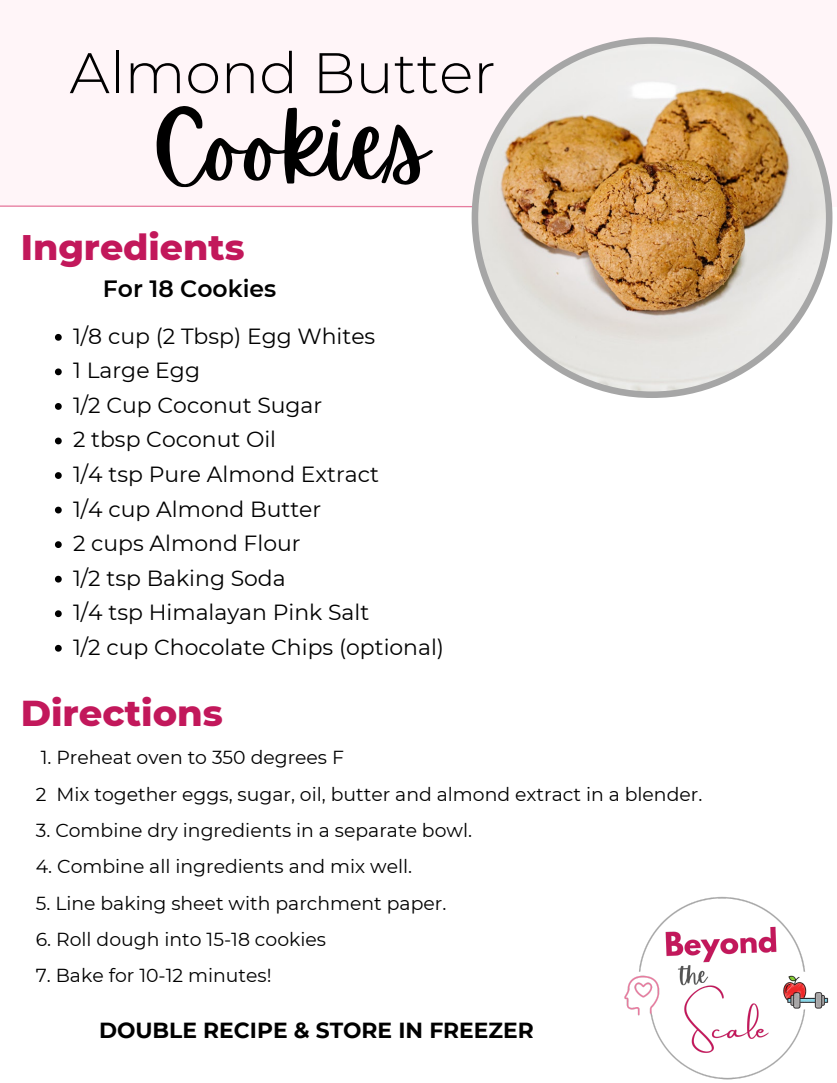
<style>
.page{position:relative;width:837px;height:1083px;background:#fff}
.page>*{position:absolute;margin:0;border:0;box-sizing:border-box;transform-origin:0 0}
.t1{font:96.34px "Apricots";color:#000}
.t2{font:300 57.05px "Montserrat";color:#000}
.t3{font:800 36.75px "Montserrat";color:#c2185b}
.t4{font:800 36.31px "Montserrat";color:#c2185b}
.t5{font:600 23.54px "Montserrat";color:#000}
.t6{font:21.88px "Montserrat";color:#000}
.t7{font:700 21.79px "Montserrat";color:#000}
.t8{font:18.81px "Montserrat";color:#000}
</style>
<div class="page">
<div style="left:0;top:0;width:837px;height:207px;background:#fff5f8"></div>
<svg style="left:0;top:205px;width:471px;height:3px"></svg>
<svg style="left:55px;top:334px;width:7px;height:7px"></svg>
<svg style="left:55px;top:368px;width:7px;height:7px"></svg>
<svg style="left:55px;top:403px;width:7px;height:7px"></svg>
<svg style="left:55px;top:438px;width:7px;height:6px"></svg>
<svg style="left:55px;top:472px;width:7px;height:7px"></svg>
<svg style="left:55px;top:507px;width:7px;height:6px"></svg>
<svg style="left:55px;top:541px;width:7px;height:7px"></svg>
<svg style="left:55px;top:576px;width:7px;height:6px"></svg>
<svg style="left:55px;top:610px;width:7px;height:7px"></svg>
<svg style="left:55px;top:645px;width:7px;height:7px"></svg>
<svg style="left:471px;top:37px;width:361px;height:361px"></svg>
<img style="left:624px;top:896px;width:205px;height:184px">
<h1 class="t2" style="left:70px;top:38px;width:428px">Almond Butter</h1>
<h1 class="t1" style="left:152px;top:91px;width:278px">Cookies</h1>
<h5 class="t4" style="left:21px;top:225px;width:225px">Ingredients</h5>
<p class="t5" style="left:103px;top:274px;width:175px">For 18 Cookies</p>
<h2 class="t6" style="left:73px;top:323px;width:304px">1/8 cup (2 Tbsp) Egg Whites</h2>
<h4 class="t6" style="left:73px;top:357px;width:128px">1 Large Egg</h4>
<h5 class="t6" style="left:73px;top:392px;width:251px">1/2 Cup Coconut Sugar</h5>
<h5 class="t6" style="left:73px;top:426px;width:205px">2 tbsp Coconut Oil</h5>
<h5 class="t6" style="left:73px;top:461px;width:307px">1/4 tsp Pure Almond Extract</h5>
<h5 class="t6" style="left:73px;top:495px;width:250px">1/4 cup Almond Butter</h5>
<h5 class="t6" style="left:73px;top:530px;width:229px">2 cups Almond Flour</h5>
<h5 class="t6" style="left:73px;top:564px;width:214px">1/2 tsp Baking Soda</h5>
<h5 class="t6" style="left:73px;top:599px;width:298px">1/4 tsp Himalayan Pink Salt</h5>
<h5 class="t6" style="left:73px;top:633px;width:372px">1/2 cup Chocolate Chips (optional)</h5>
<h2 class="t3" style="left:21px;top:690px;width:204px">Directions</h2>
<p class="t8" style="left:41px;top:746px;width:305px">1. Preheat oven to 350 degrees F</p>
<p class="t8" style="left:36px;top:782px;width:668px">2 Mix together eggs, sugar, oil, butter and almond extract in a blender.</p>
<p class="t8" style="left:36px;top:819px;width:438px">3. Combine dry ingredients in a separate bowl.</p>
<p class="t8" style="left:36px;top:855px;width:378px">4. Combine all ingredients and mix well.</p>
<p class="t8" style="left:36px;top:891px;width:412px">5. Line baking sheet with parchment paper.</p>
<p class="t8" style="left:36px;top:927px;width:292px">6. Roll dough into 15-18 cookies</p>
<p class="t8" style="left:36px;top:964px;width:237px">7. Bake for 10-12 minutes!</p>
<h3 class="t7" style="left:99px;top:1016px;width:436px">DOUBLE RECIPE &amp; STORE IN FREEZER</h3>
</div>
